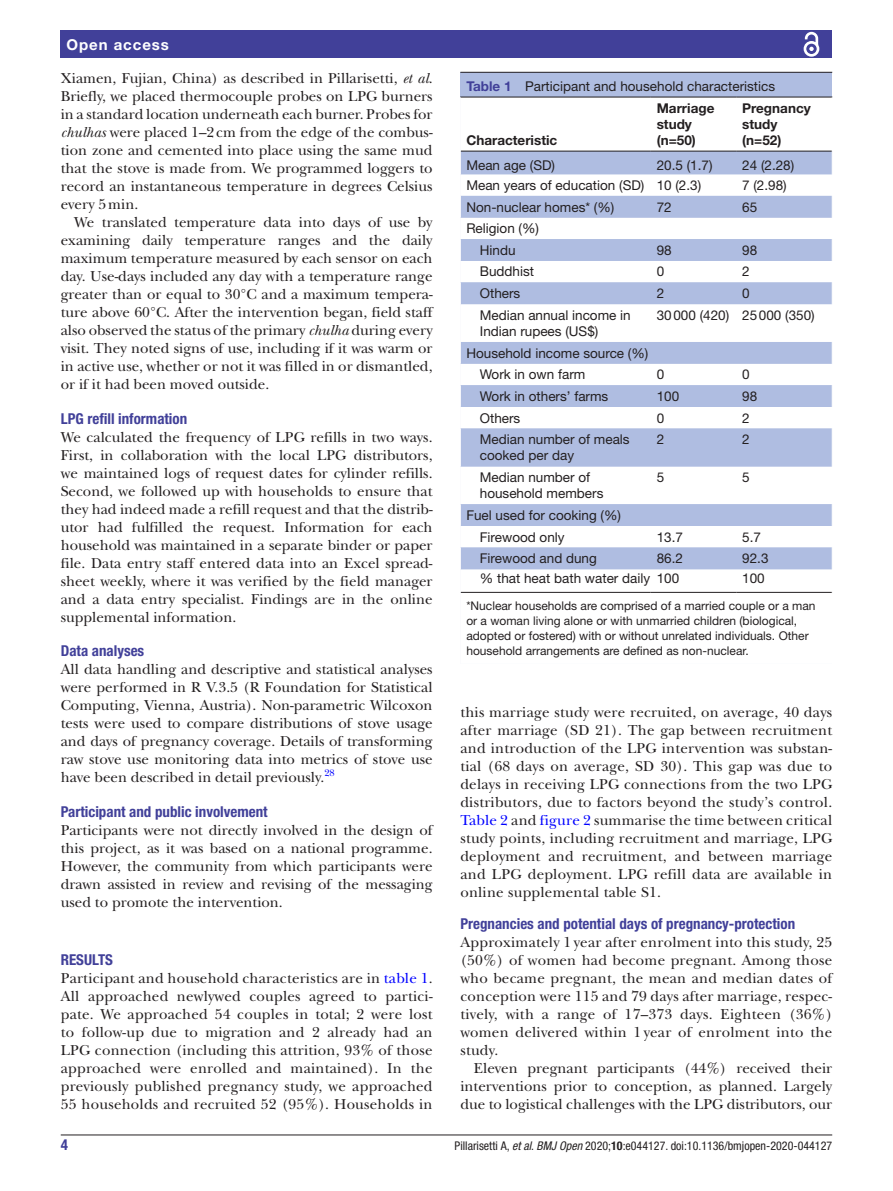
<style>
.page{position:relative;width:893px;height:1191px;background:#fff}
.page>*{position:absolute;margin:0;border:0;box-sizing:border-box;transform-origin:0 0}
.t1{font:15px/18px "New Baskerville";color:#231f20;text-align:justify}
.t2{font:700 condensed 15px "Helvetica Neue LT Std";color:#414099}
.t3{font:700 15px "Helvetica Neue LT Std";letter-spacing:.065em;color:#fff}
.t4{font:13.5px/21.6px "Helvetica Neue LT Std";color:#231f20}
.t5{font:700 13.5px/16.2px "Helvetica Neue LT Std";color:#231f20}
.t6{font:12px/15px "Helvetica Neue LT Std";color:#231f20}
.t7{font:condensed 12px "Helvetica Neue LT Std";color:#231f20}
.t8{font:9.9px "New Baskerville";color:#00f}
.s1{font-style:italic}
.s2{color:#00f}
.s3{font-weight:700;color:#414099}
.s4{font-weight:700}
</style>
<div class="page">
<hr style="left:61px;top:1134px;width:771px;height:1px;background:#231f20">
<div style="left:61px;top:31px;width:771px;height:27px;background:#414099"></div>
<svg style="left:803px;top:31px;width:17px;height:26px"></svg>
<div style="left:460px;top:73px;width:372px;height:591px;background:#afbde1"></div>
<hr style="left:460px;top:72px;width:372px;height:1px;background:#231f20">
<div style="left:461px;top:98px;width:371px;height:566px;background:#fff"></div>
<svg style="left:461px;top:152px;width:371px;height:417px"></svg>
<hr style="left:460px;top:97px;width:191px;height:1px;background:#231f20">
<hr style="left:460px;top:151px;width:191px;height:1px;background:#231f20">
<hr style="left:651px;top:97px;width:85px;height:1px;background:#231f20">
<hr style="left:651px;top:151px;width:85px;height:1px;background:#231f20">
<hr style="left:736px;top:97px;width:96px;height:1px;background:#231f20">
<hr style="left:736px;top:151px;width:96px;height:1px;background:#231f20">
<hr style="left:651px;top:592px;width:85px;height:1px;background:#231f20">
<hr style="left:736px;top:592px;width:96px;height:1px;background:#231f20">
<hr style="left:460px;top:592px;width:191px;height:1px;background:#231f20">
<hr style="left:460px;top:97px;width:1px;height:54px;background:#fff">
<svg style="left:460px;top:151px;width:1px;height:153px"></svg>
<hr style="left:460px;top:304px;width:1px;height:38px;background:#fff">
<svg style="left:460px;top:342px;width:1px;height:86px"></svg>
<hr style="left:460px;top:428px;width:1px;height:38px;background:#fff">
<hr style="left:460px;top:466px;width:1px;height:38px;background:#fff">
<svg style="left:460px;top:504px;width:1px;height:88px"></svg>
<hr style="left:460px;top:592px;width:1px;height:72px;background:#fff">
<hr style="left:466px;top:654px;width:366px;height:1px;background:#fff">
<p class="t3" style="left:66px;top:35px;width:104px">Open access</p>
<p class="t1" style="left:61px;top:69px;width:373px">Xiamen, Fujian, China) as described in Pillarisetti, <span class="s1">et al</span>.<br>Briefly, we placed thermocouple probes on LPG burners in a standard location underneath each burner. Probes for <span class="s1">chulhas</span> were placed 1–2cm from the edge of the combus&shy;tion zone and cemented into place using the same mud that the stove is made from. We programmed loggers to record an instantaneous temperature in degrees Celsius every 5min.</p>
<p class="t1" style="left:61px;top:213px;width:373px;text-indent:14px">We translated temperature data into days of use by examining daily temperature ranges and the daily maximum temperature measured by each sensor on each day. Use-days included any day with a temperature range greater than or equal to 30°C and a maximum tempera&shy;ture above 60°C. After the intervention began, field staff also observed the status of the primary <span class="s1">chulha</span> during every visit. They noted signs of use, including if it was warm or in active use, whether or not it was filled in or dismantled, or if it had been moved outside.</p>
<p class="t2" style="left:61px;top:409px;width:128px">LPG refill information</p>
<p class="t1" style="left:61px;top:428px;width:373px">We calculated the frequency of LPG refills in two ways.<br>First, in collaboration with the local LPG distributors, we maintained logs of request dates for cylinder refills.<br>Second, we followed up with households to ensure that they had indeed made a refill request and that the distrib&shy;utor had fulfilled the request. Information for each household was maintained in a separate binder or paper file. Data entry staff entered data into an Excel spread&shy;sheet weekly, where it was verified by the field manager and a data entry specialist. Findings are in the online supplemental information.</p>
<p class="t2" style="left:61px;top:642px;width:85px">Data analyses</p>
<p class="t1" style="left:61px;top:660px;width:373px">All data handling and descriptive and statistical analyses were performed in R V.3.5 (R Foundation for Statistical Computing, Vienna, Austria). Non-parametric Wilcoxon tests were used to compare distributions of stove usage and days of pregnancy coverage. Details of transforming raw stove use monitoring data into metrics of stove use have been described in detail previously.</p>
<p class="t8" style="left:324px;top:766px;width:12px">28</p>
<p class="t2" style="left:61px;top:802px;width:208px">Participant and public involvement</p>
<p class="t1" style="left:61px;top:821px;width:373px">Participants were not directly involved in the design of this project, as it was based on a national programme.<br>However, the community from which participants were drawn assisted in review and revising of the messaging used to promote the intervention.</p>
<p class="t2" style="left:61px;top:951px;width:54px">RESULTS</p>
<p class="t1" style="left:61px;top:969px;width:373px">Participant and household characteristics are in <span class="s2">table 1</span>.<br>All approached newlywed couples agreed to partici&shy;pate. We approached 54 couples in total; 2 were lost to follow-up due to migration and 2 already had an LPG connection (including this attrition, 93% of those approached were enrolled and maintained). In the previously published pregnancy study, we approached 55 households and recruited 52 (95%). Households in</p>
<p class="t4" style="left:466px;top:75px;width:310px"><span class="s3">Table 1</span> Participant and household characteristics</p>
<p class="t5" style="left:466px;top:132px;width:92px">Characteristic</p>
<p class="t5" style="left:657px;top:99px;width:59px">Marriage study (n=50)</p>
<p class="t5" style="left:742px;top:99px;width:70px">Pregnancy study (n=52)</p>
<p class="t4" style="left:466px;top:154px;width:90px">Mean age (SD)</p>
<p class="t4" style="left:657px;top:154px;width:57px">20.5 (1.7)</p>
<p class="t4" style="left:742px;top:154px;width:54px">24 (2.28)</p>
<p class="t4" style="left:466px;top:174px;width:236px">Mean years of education (SD) 10 (2.3)</p>
<p class="t4" style="left:742px;top:174px;width:46px">7 (2.98)</p>
<p class="t4" style="left:466px;top:196px;width:150px">Non-nuclear homes* (%)</p>
<p class="t4" style="left:657px;top:196px;width:17px">72</p>
<p class="t4" style="left:742px;top:196px;width:17px">65</p>
<p class="t4" style="left:480px;top:217px;width:61px;text-indent:-14px">Religion (%)<br>Hindu</p>
<p class="t4" style="left:657px;top:239px;width:17px">98</p>
<p class="t4" style="left:742px;top:239px;width:17px">98</p>
<p class="t4" style="left:480px;top:261px;width:56px">Buddhist</p>
<p class="t4" style="left:657px;top:261px;width:9px">0</p>
<p class="t4" style="left:742px;top:261px;width:9px">2</p>
<p class="t4" style="left:480px;top:282px;width:42px">Others</p>
<p class="t4" style="left:657px;top:282px;width:9px">2</p>
<p class="t4" style="left:742px;top:282px;width:9px">0</p>
<p class="t4" style="left:480px;top:307px;width:152px;line-height:16.2px">Median annual income in<br>Indian rupees (US$)</p>
<p class="t4" style="left:657px;top:304px;width:159px">30000 (420) 25000 (350)</p>
<p class="t4" style="left:480px;top:342px;width:170px;text-indent:-14px">Household income source (%)<br>Work in own farm</p>
<p class="t4" style="left:657px;top:363px;width:9px">0</p>
<p class="t4" style="left:742px;top:363px;width:9px">0</p>
<p class="t4" style="left:480px;top:385px;width:130px">Work in others’ farms</p>
<p class="t4" style="left:657px;top:385px;width:24px">100</p>
<p class="t4" style="left:742px;top:385px;width:17px">98</p>
<p class="t4" style="left:480px;top:407px;width:42px">Others</p>
<p class="t4" style="left:657px;top:407px;width:9px">0</p>
<p class="t4" style="left:742px;top:407px;width:9px">2</p>
<p class="t4" style="left:480px;top:431px;width:151px;line-height:16.2px">Median number of meals cooked per day</p>
<p class="t4" style="left:657px;top:428px;width:9px">2</p>
<p class="t4" style="left:742px;top:428px;width:9px">2</p>
<p class="t4" style="left:480px;top:469px;width:125px;line-height:16.2px">Median number of household members</p>
<p class="t4" style="left:657px;top:466px;width:9px">5</p>
<p class="t4" style="left:742px;top:466px;width:9px">5</p>
<p class="t4" style="left:480px;top:504px;width:143px;text-indent:-14px">Fuel used for cooking (%)<br>Firewood only</p>
<p class="t4" style="left:657px;top:526px;width:28px">13.7</p>
<p class="t4" style="left:742px;top:526px;width:20px">5.7</p>
<p class="t4" style="left:480px;top:547px;width:119px">Firewood and dung</p>
<p class="t4" style="left:657px;top:547px;width:28px">86.2</p>
<p class="t4" style="left:742px;top:547px;width:28px">92.3</p>
<p class="t4" style="left:480px;top:567px;width:201px">% that heat bath water daily 100</p>
<p class="t4" style="left:742px;top:567px;width:24px">100</p>
<p class="t6" style="left:466px;top:598px;width:351px">*Nuclear households are comprised of a married couple or a man or a woman living alone or with unmarried children (biological, adopted or fostered) with or without unrelated individuals. Other household arrangements are defined as non-nuclear.</p>
<p class="t1" style="left:460px;top:703px;width:373px">this marriage study were recruited, on average, 40 days after marriage (SD 21). The gap between recruitment and introduction of the LPG intervention was substan&shy;tial (68 days on average, SD 30). This gap was due to delays in receiving LPG connections from the two LPG distributors, due to factors beyond the study’s control.<br><span class="s2">Table 2</span> and <span class="s2">figure 2</span> summarise the time between critical study points, including recruitment and marriage, LPG deployment and recruitment, and between marriage and LPG deployment. LPG refill data are available in online supplemental table S1.</p>
<p class="t2" style="left:460px;top:915px;width:336px">Pregnancies and potential days of pregnancy-protection</p>
<p class="t1" style="left:460px;top:933px;width:373px">Approximately 1 year after enrolment into this study, 25 (50%) of women had become pregnant. Among those who became pregnant, the mean and median dates of conception were 115 and 79 days after marriage, respec&shy;tively, with a range of 17–373 days. Eighteen (36%) women delivered within 1 year of enrolment into the study.</p>
<p class="t1" style="left:460px;top:1059px;width:373px;text-indent:13px">Eleven pregnant participants (44%) received their interventions prior to conception, as planned. Largely due to logistical challenges with the LPG distributors, our</p>
<p class="t2" style="left:61px;top:1135px;width:9px">4</p>
<p class="t7" style="left:455px;top:1138px;width:379px">Pillarisetti A, <span class="s1">et al</span>. <span class="s1">BMJ Open</span> 2020;<span class="s4">10</span>:e044127. doi:10.1136/bmjopen-2020-044127</p>
</div>
